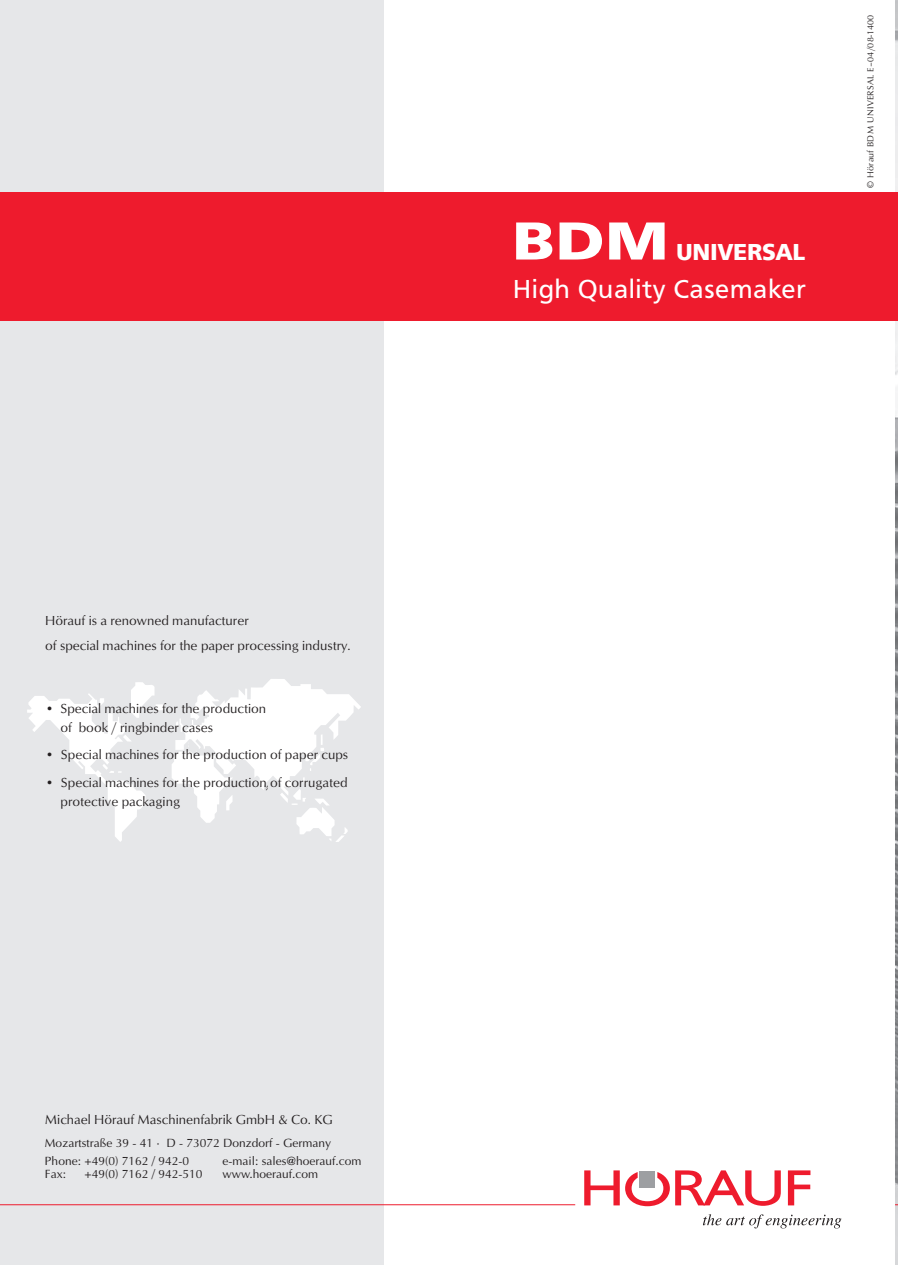
<style>
.page{position:relative;width:898px;height:1265px;background:#fff}
.page>*{position:absolute;margin:0;border:0;box-sizing:border-box;transform-origin:0 0}
.t1{font:700 55.5px "Frutus T";color:#fff;scale:1.2 1}
.t2{font:27px "Frutus T";letter-spacing:.02em;color:#fff}
.t3{font:700 24px "Frutus T";letter-spacing:-.015em;color:#fff}
.t4{font:13.5px/18.9px "Optus T";color:#231f20}
.t5{font:12px/18.6px "Optima";color:#231f20}
.t6{font:9px "Optus T";letter-spacing:.035em;color:#231f20}
.s1{font-family:"Optima"}
</style>
<div class="page">
<img style="left:895px;top:0;width:2px;height:1265px">
<div style="left:0;top:0;width:384px;height:1265px;background:#e6e7e9"></div>
<div style="left:0;top:193px;width:897px;height:128px;background:#ee1b2d"></div>
<hr style="left:0;top:1204px;width:575px;height:1px;background:#ee1b2d">
<svg style="left:584px;top:1170px;width:35px;height:35px"></svg>
<svg style="left:675px;top:1170px;width:105px;height:36px"></svg>
<svg style="left:787px;top:1170px;width:23px;height:35px"></svg>
<svg style="left:703px;top:1214px;width:138px;height:14px"></svg>
<div style="left:639px;top:1171px;width:16px;height:16px;background:#9d9fa2"></div>
<svg style="left:625px;top:1172px;width:44px;height:34px"></svg>
<svg style="left:27px;top:682px;width:138px;height:160px"></svg>
<svg style="left:172px;top:679px;width:189px;height:163px"></svg>
<p class="t4" style="left:45px;top:608px;width:307px;line-height:24.3px">Hörauf is a renowned manufacturer<br>of special machines for the paper processing industry.</p>
<p class="t4" style="left:60px;top:699px;width:207px;text-indent:-15px">• Special machines for the production of book / ringbinder cases</p>
<p class="t4" style="left:45px;top:745px;width:304px">• Special machines for the production of paper cups</p>
<p class="t4" style="left:60px;top:772px;width:288px;text-indent:-15px">• Special machines for the production of corrugated protective packaging</p>
<p class="t4" style="left:45px;top:1109px;width:289px">Michael Hörauf Maschinenfabrik GmbH &amp; Co. KG</p>
<p class="t5" style="left:45px;top:1133px;width:288px">Mozartstraße 39 - 41 · D - 73072 Donzdorf - Germany<br>Phone: +49(0) 7162 / 942-0</p>
<p class="t5" style="left:222px;top:1152px;width:140px">e-mail: sales@hoerauf.com</p>
<p class="t5" style="left:45px;top:1165px;width:23px">Fax:</p>
<p class="t5" style="left:84px;top:1165px;width:120px">+49(0) 7162 / 942-510</p>
<p class="t5" style="left:222px;top:1165px;width:97px">www.hoerauf.com</p>
<h1 class="t1" style="left:512px;top:209px;width:132px">BDM</h1>
<h3 class="t3" style="left:676px;top:238px;width:130px">UNIVERSAL</h3>
<h2 class="t2" style="left:513px;top:274px;width:294px">High Quality Casemaker</h2>
<p class="t6" style="left:865px;top:188px;width:175px;rotate:-90deg"><span class="s1">©</span> Hörauf BDM UNIVERSAL E–04/08-1400</p>
</div>
